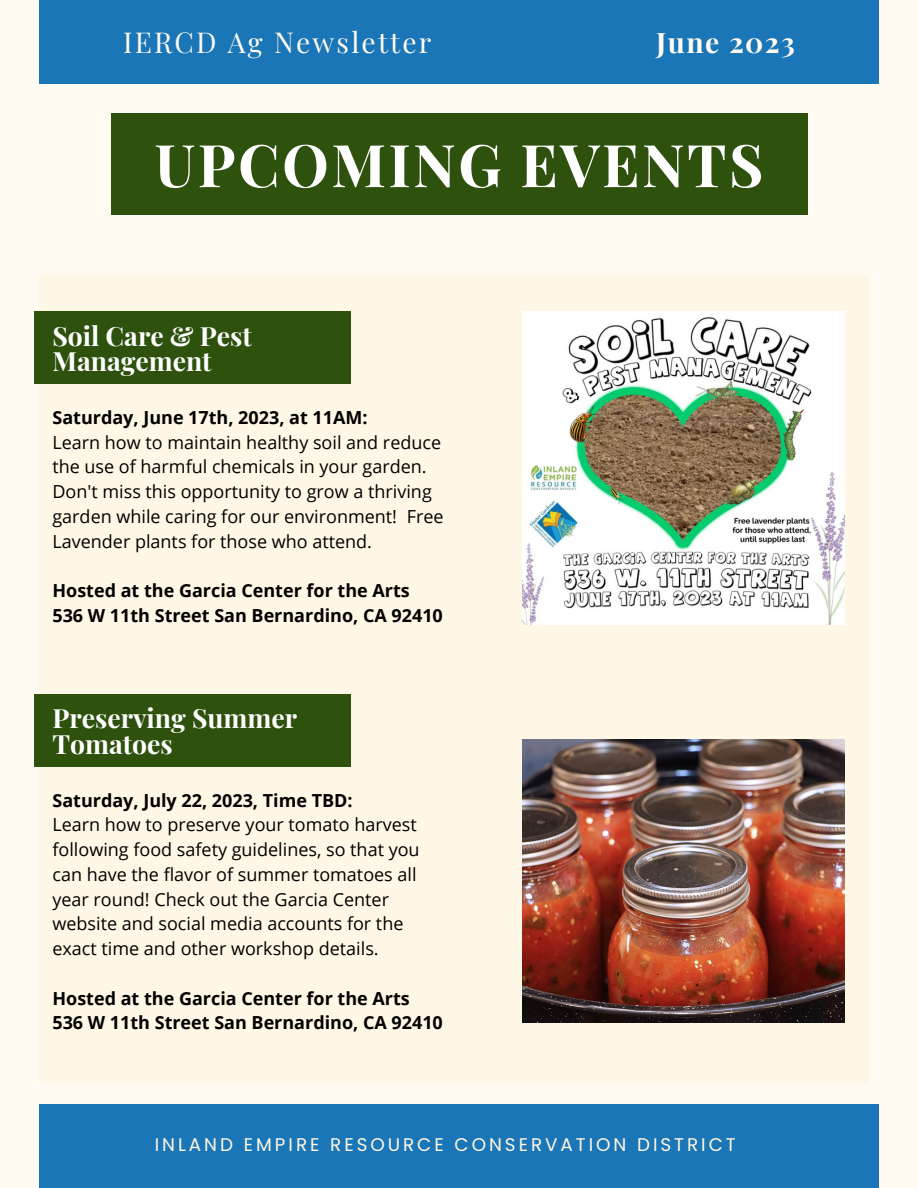
<style>
.page{position:relative;width:918px;height:1188px;background:#fffbf2}
.page>*{position:absolute;margin:0;border:0;box-sizing:border-box;transform-origin:0 0}
.t1{font:700 58.95px "Playfair Display";letter-spacing:.04em;color:#fff}
.t2{font:28.2px "Playfair Display";letter-spacing:.075em;color:#fffbf2}
.t3{font:700 28.2px "Playfair Display";letter-spacing:.055em;color:#fffbf2}
.t4{font:700 26.55px/25.8px "Playfair Display";color:#fff}
.t5{font:18.3px "Poppins";letter-spacing:.16em;color:#fff6e2}
.t6{font:18px/24.8px "Open Sans";color:#000}
.t7{font:700 18px "Open Sans";color:#000}
</style>
<div class="page">
<div style="left:39px;top:275px;width:829px;height:808px;background:#fff6e2"></div>
<div style="left:111px;top:113px;width:696px;height:102px;background:#2e520e"></div>
<div style="left:34px;top:312px;width:317px;height:72px;background:#2e520e"></div>
<div style="left:39px;top:1104px;width:840px;height:84px;background:#1a76b6"></div>
<div style="left:39px;top:0;width:840px;height:84px;background:#1a76b6"></div>
<img style="left:523px;top:312px;width:322px;height:312px">
<div style="left:34px;top:694px;width:317px;height:72px;background:#2e520e"></div>
<img style="left:523px;top:740px;width:322px;height:282px">
<p class="t2" style="left:123px;top:22px;width:310px">IERCD Ag Newsletter</p>
<p class="t3" style="left:656px;top:22px;width:140px">June 2023</p>
<p class="t1" style="left:155px;top:123px;width:610px">UPCOMING EVENTS</p>
<p class="t4" style="left:52px;top:322px;width:201px">Soil Care &amp; Pest<br>Management</p>
<p class="t7" style="left:52px;top:405px;width:317px">Saturday, June 17th, 2023, at 11AM:</p>
<p class="t6" style="left:52px;top:429px;width:393px">Learn how to maintain healthy soil and reduce the use of harmful chemicals in your garden.<br>Don't miss this opportunity to grow a thriving garden while caring for our environment! Free Lavender plants for those who attend.</p>
<p class="t7" style="left:52px;top:578px;width:359px">Hosted at the Garcia Center for the Arts</p>
<p class="t7" style="left:52px;top:603px;width:392px">536 W 11th Street San Bernardino, CA 92410</p>
<p class="t4" style="left:52px;top:704px;width:246px">Preserving Summer<br>Tomatoes</p>
<p class="t7" style="left:52px;top:787px;width:302px">Saturday, July 22, 2023, Time TBD:</p>
<p class="t6" style="left:52px;top:812px;width:369px">Learn how to preserve your tomato harvest following food safety guidelines, so that you can have the flavor of summer tomatoes all year round! Check out the Garcia Center website and social media accounts for the exact time and other workshop details.</p>
<p class="t7" style="left:52px;top:985px;width:359px">Hosted at the Garcia Center for the Arts</p>
<p class="t7" style="left:52px;top:1010px;width:392px">536 W 11th Street San Bernardino, CA 92410</p>
<p class="t5" style="left:155px;top:1132px;width:583px">INLAND EMPIRE RESOURCE CONSERVATION DISTRICT</p>
</div>
